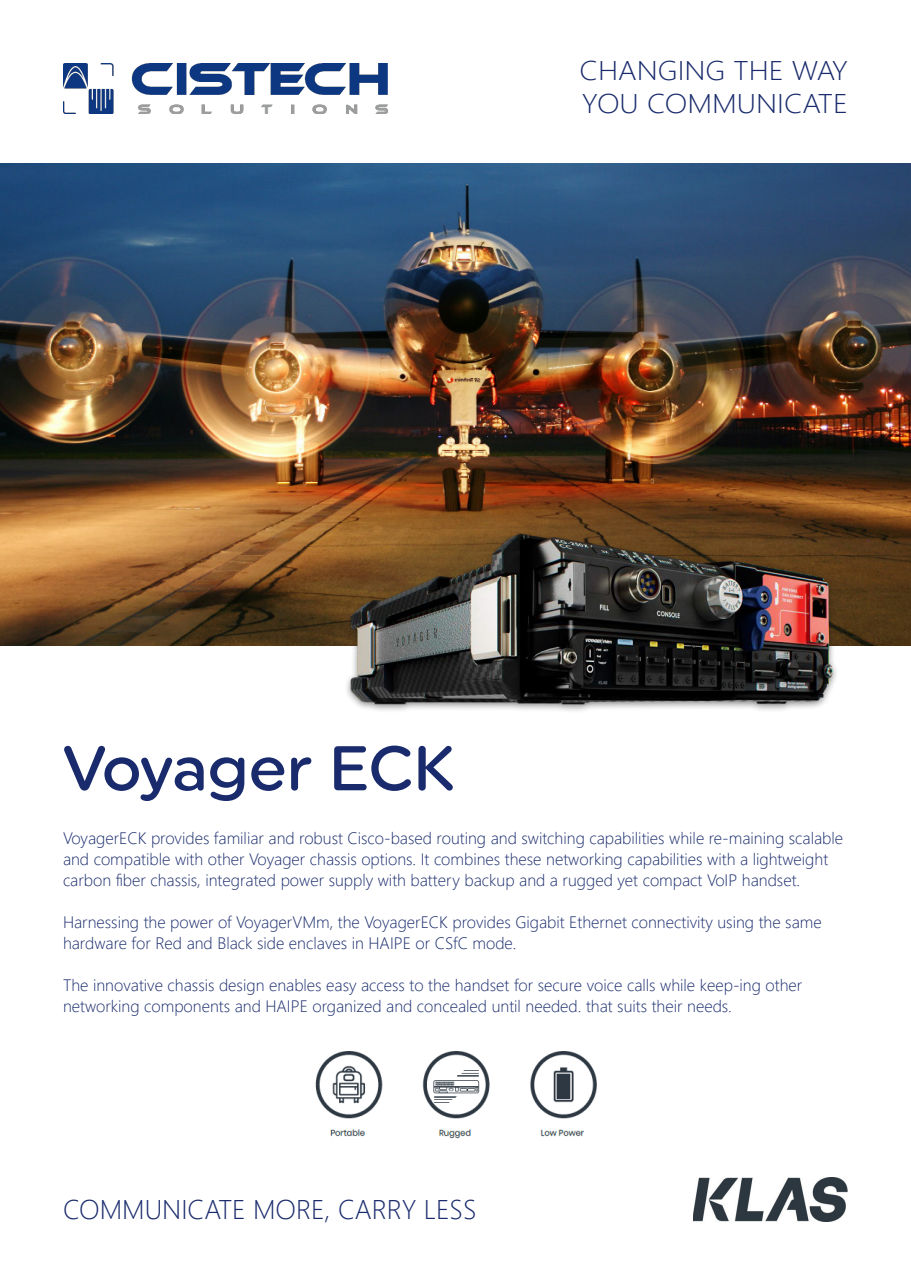
<style>
.page{position:relative;width:911px;height:1281px;background:#fff}
.page>*{position:absolute;margin:0;border:0;box-sizing:border-box;transform-origin:0 0}
.t1{font:500 63px "Uniform Rounded";letter-spacing:-.01em;color:#192b6c}
.t2{font:300 27px/33px "Segoe UI";color:#192b6c;scale:1.1 1}
.t3{font:300 27px "Segoe UI";color:#192b6c}
.t4{font:300 16.5px/21px "Segoe UI";color:#192b6c}
</style>
<div class="page">
<img style="left:0;top:163px;width:911px;height:482px">
<img style="left:333px;top:517px;width:516px;height:194px">
<img style="left:63px;top:63px;width:325px;height:51px">
<img style="left:693px;top:1177px;width:154px;height:44px">
<img style="left:315px;top:1051px;width:282px;height:88px">
<p class="t2" style="left:580px;top:51px;width:246px">CHANGING THE WAY<br>YOU COMMUNICATE</p>
<p class="t1" style="left:63px;top:730px;width:392px">Voyager ECK</p>
<p class="t4" style="left:63px;top:826px;width:782px">VoyagerECK provides familiar and robust Cisco-based routing and switching capabilities while re-maining scalable and compatible with other Voyager chassis options. It combines these networking capabilities with a lightweight carbon fiber chassis, integrated power supply with battery backup and a rugged yet compact VoIP handset.</p>
<p class="t4" style="left:63px;top:910px;width:760px">Harnessing the power of VoyagerVMm, the VoyagerECK provides Gigabit Ethernet connectivity using the same hardware for Red and Black side enclaves in HAIPE or CSfC mode.</p>
<p class="t4" style="left:63px;top:973px;width:741px">The innovative chassis design enables easy access to the handset for secure voice calls while keep-ing other networking components and HAIPE organized and concealed until needed. that suits their needs.</p>
<p class="t3" style="left:63px;top:1184px;width:415px">COMMUNICATE MORE, CARRY LESS</p>
</div>
